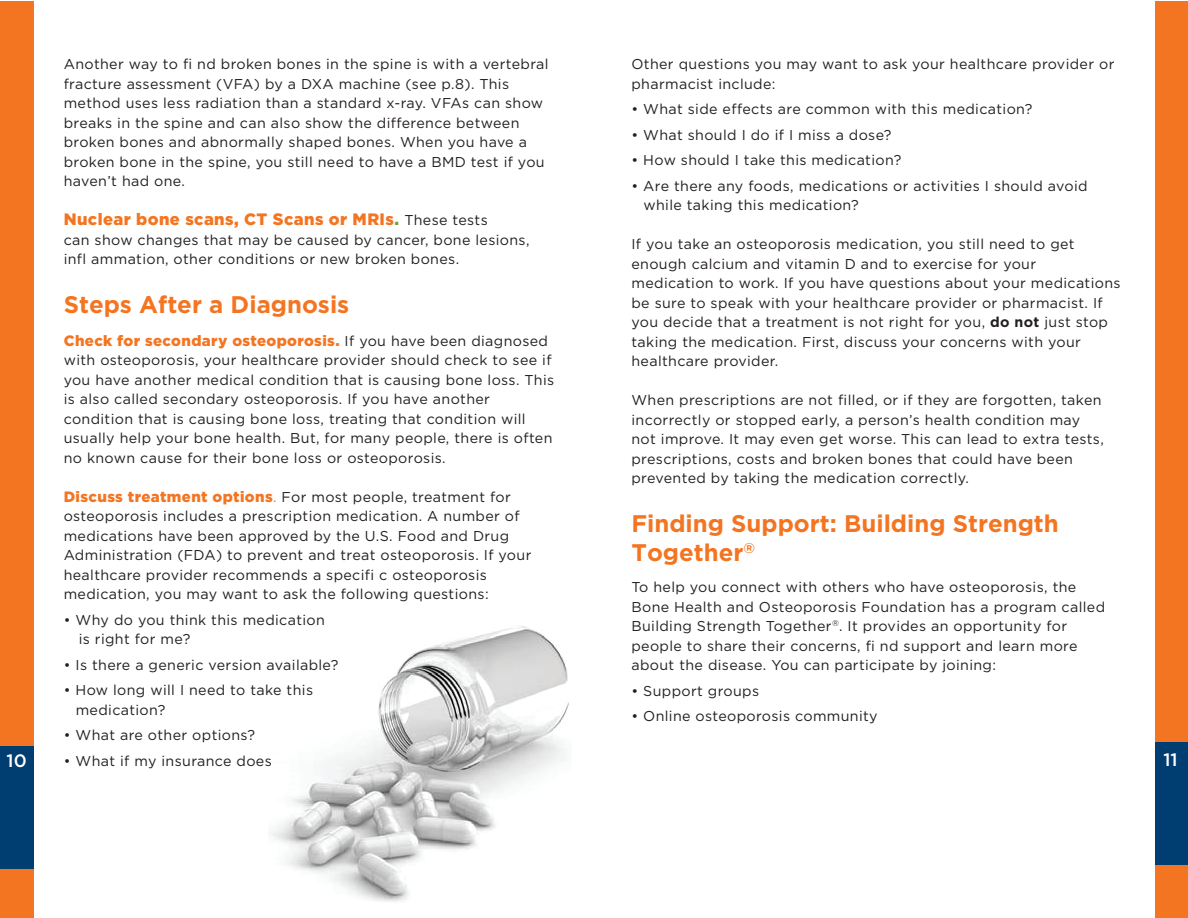
<style>
.page{position:relative;width:1188px;height:918px;background:#fff}
.page>*{position:absolute;margin:0;border:0;box-sizing:border-box;transform-origin:0 0}
.t1{font:700 24px/28.8px "Gotham";color:#f47521}
.t2{font:500 18px "Gotham";color:#fff}
.t3{font:900 16.5px "Gotham";letter-spacing:.025em;color:#f47521}
.t4{font:900 15px "Gotham";letter-spacing:.025em;color:#f47521}
.t5{font:14.25px/19.5px "Gotham";letter-spacing:.025em;color:#231f20}
.s1{font-weight:700}
.s2{color:#77a23f}
.s3{font-weight:400;font-size:14.25px;color:#231f20}
.s4{font-weight:900;font-size:15px;color:#f47521}
.s5{color:#f47521}
</style>
<div class="page">
<div style="left:0;top:1px;width:34px;height:917px;background:#f47521"></div>
<div style="left:0;top:747px;width:34px;height:122px;background:#003d71"></div>
<img style="left:270px;top:626px;width:299px;height:276px">
<div style="left:1156px;top:1px;width:32px;height:917px;background:#f47521"></div>
<div style="left:1156px;top:743px;width:32px;height:122px;background:#003d71"></div>
<p class="t5" style="left:631px;top:54px;width:485px">Other questions you may want to ask your healthcare provider or pharmacist include:</p>
<p class="t5" style="left:631px;top:99px;width:403px">• What side effects are common with this medication?</p>
<p class="t5" style="left:631px;top:125px;width:262px">• What should I do if I miss a dose?</p>
<p class="t5" style="left:631px;top:150px;width:271px">• How should I take this medication?</p>
<p class="t5" style="left:643px;top:176px;width:446px;text-indent:-12px">• Are there any foods, medications or activities I should avoid while taking this medication?</p>
<p class="t5" style="left:631px;top:234px;width:491px">If you take an osteoporosis medication, you still need to get enough calcium and vitamin D and to exercise for your medication to work. If you have questions about your medications be sure to speak with your healthcare provider or pharmacist. If you decide that a treatment is not right for you, <span class="s1">do not</span> just stop taking the medication. First, discuss your concerns with your healthcare provider.</p>
<p class="t5" style="left:631px;top:390px;width:474px">When prescriptions are not filled, or if they are forgotten, taken incorrectly or stopped early, a person’s health condition may not improve. It may even get worse. This can lead to extra tests, prescriptions, costs and broken bones that could have been prevented by taking the medication correctly.</p>
<h1 class="t1" style="left:631px;top:508px;width:429px">Finding Support: Building Strength<br>Together<sup>®</sup></h1>
<p class="t5" style="left:631px;top:577px;width:475px">To help you connect with others who have osteoporosis, the Bone Health and Osteoporosis Foundation has a program called Building Strength Together<sup>®</sup>. It provides an opportunity for people to share their concerns, fi nd support and learn more about the disease. You can participate by joining:</p>
<p class="t5" style="left:631px;top:681px;width:129px">• Support groups</p>
<p class="t5" style="left:631px;top:706px;width:248px">• Online osteoporosis community</p>
<p class="t5" style="left:64px;top:54px;width:486px">Another way to fi nd broken bones in the spine is with a vertebral fracture assessment (VFA) by a DXA machine (see p.8). This method uses less radiation than a standard x-ray. VFAs can show breaks in the spine and can also show the difference between broken bones and abnormally shaped bones. When you have a broken bone in the spine, you still need to have a BMD test if you haven’t had one.</p>
<p class="t3" style="left:64px;top:210px;width:426px">Nuclear bone scans, CT Scans or MRIs<span class="s2">.</span> <span class="s3">These tests</span></p>
<p class="t5" style="left:64px;top:230px;width:467px">can show changes that may be caused by cancer, bone lesions, infl ammation, other conditions or new broken bones.</p>
<h1 class="t1" style="left:64px;top:289px;width:287px">Steps After a Diagnosis</h1>
<p class="t4" style="left:64px;top:332px;width:486px">Check for secondary osteoporosis. <span class="s3">If you have been diagnosed</span></p>
<p class="t5" style="left:64px;top:350px;width:492px">with osteoporosis, your healthcare provider should check to see if you have another medical condition that is causing bone loss. This is also called secondary osteoporosis. If you have another condition that is causing bone loss, treating that condition will usually help your bone health. But, for many people, there is often no known cause for their bone loss or osteoporosis.</p>
<p class="t5" style="left:64px;top:487px;width:469px"><span class="s4">Discuss treatment options</span><span class="s5">.</span> For most people, treatment for osteoporosis includes a prescription medication. A number of medications have been approved by the U.S. Food and Drug Administration (FDA) to prevent and treat osteoporosis. If your healthcare provider recommends a specifi c osteoporosis medication, you may want to ask the following questions:</p>
<p class="t5" style="left:79px;top:610px;width:248px;text-indent:-15px">• Why do you think this medication is right for me?</p>
<p class="t5" style="left:64px;top:655px;width:276px">• Is there a generic version available?</p>
<p class="t5" style="left:76px;top:680px;width:239px;text-indent:-12px">• How long will I need to take this medication?</p>
<p class="t5" style="left:64px;top:725px;width:193px">• What are other options?</p>
<p class="t5" style="left:64px;top:751px;width:210px">• What if my insurance does</p>
<p class="t2" style="left:7px;top:750px;width:22px">10</p>
<p class="t2" style="left:1163px;top:749px;width:16px">11</p>
</div>
